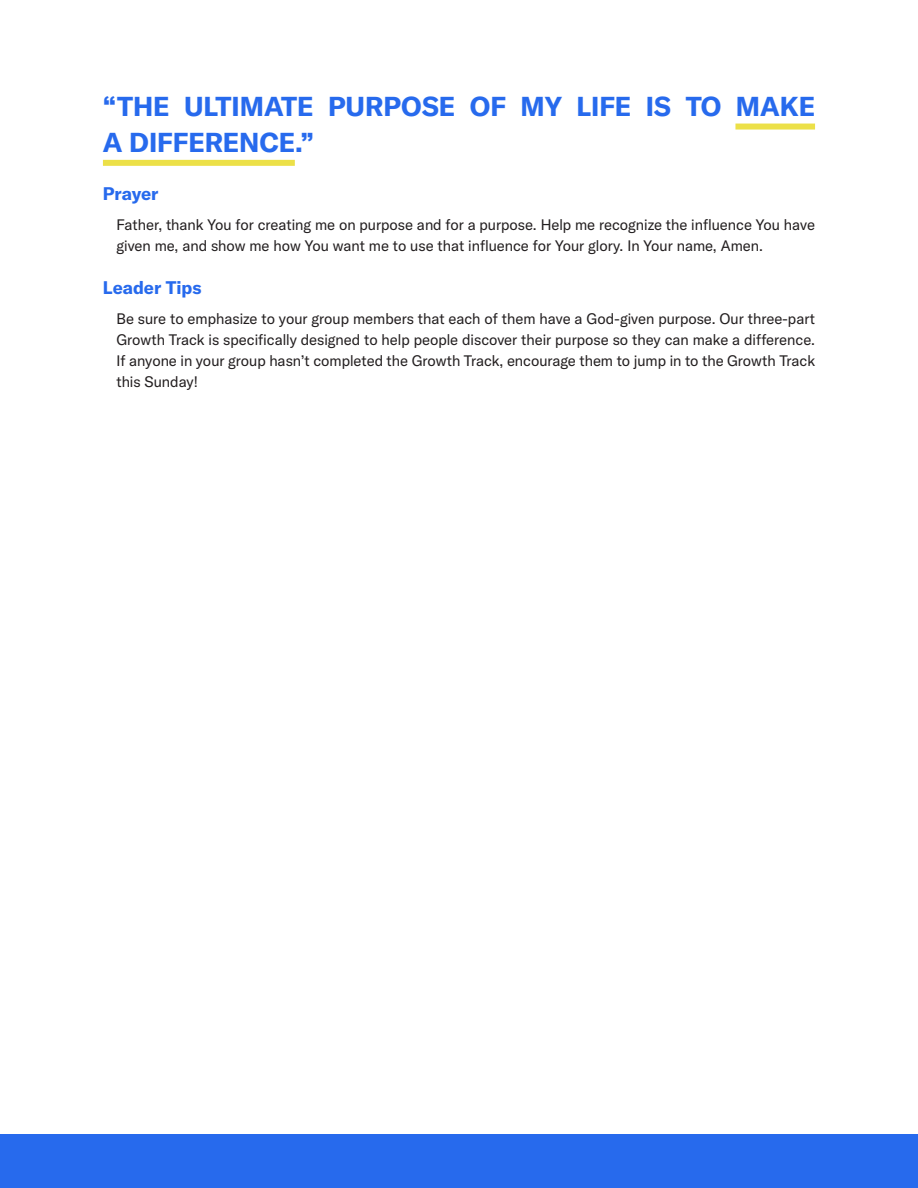
<style>
.page{position:relative;width:918px;height:1188px;background:#fff}
.page>*{position:absolute;margin:0;border:0;box-sizing:border-box;transform-origin:0 0}
.t1{font:700 27px/36px "GT America";color:#276aed}
.t2{font:700 18px "GT America";color:#276aed}
.t3{font:15px/21px "GT America";color:#231f20}
</style>
<div class="page">
<div style="left:0;top:1134px;width:918px;height:54px;background:#276aed"></div>
<div style="left:103px;top:160px;width:192px;height:6px;background:#ece048"></div>
<div style="left:735px;top:124px;width:80px;height:6px;background:#ece048"></div>
<p class="t1" style="left:103px;top:88px;width:714px">“THE ULTIMATE PURPOSE OF MY LIFE IS TO MAKE<br>A DIFFERENCE.”</p>
<p class="t2" style="left:103px;top:183px;width:57px">Prayer</p>
<p class="t3" style="left:116px;top:214px;width:700px">Father, thank You for creating me on purpose and for a purpose. Help me recognize the influence You have given me, and show me how You want me to use that influence for Your glory. In Your name, Amen.</p>
<p class="t2" style="left:103px;top:276px;width:100px">Leader Tips</p>
<p class="t3" style="left:116px;top:308px;width:700px;text-align:justify">Be sure to emphasize to your group members that each of them have a God-given purpose. Our three-part Growth Track is specifically designed to help people discover their purpose so they can make a difference.<br>If anyone in your group hasn’t completed the Growth Track, encourage them to jump in to the Growth Track this Sunday!</p>
</div>
